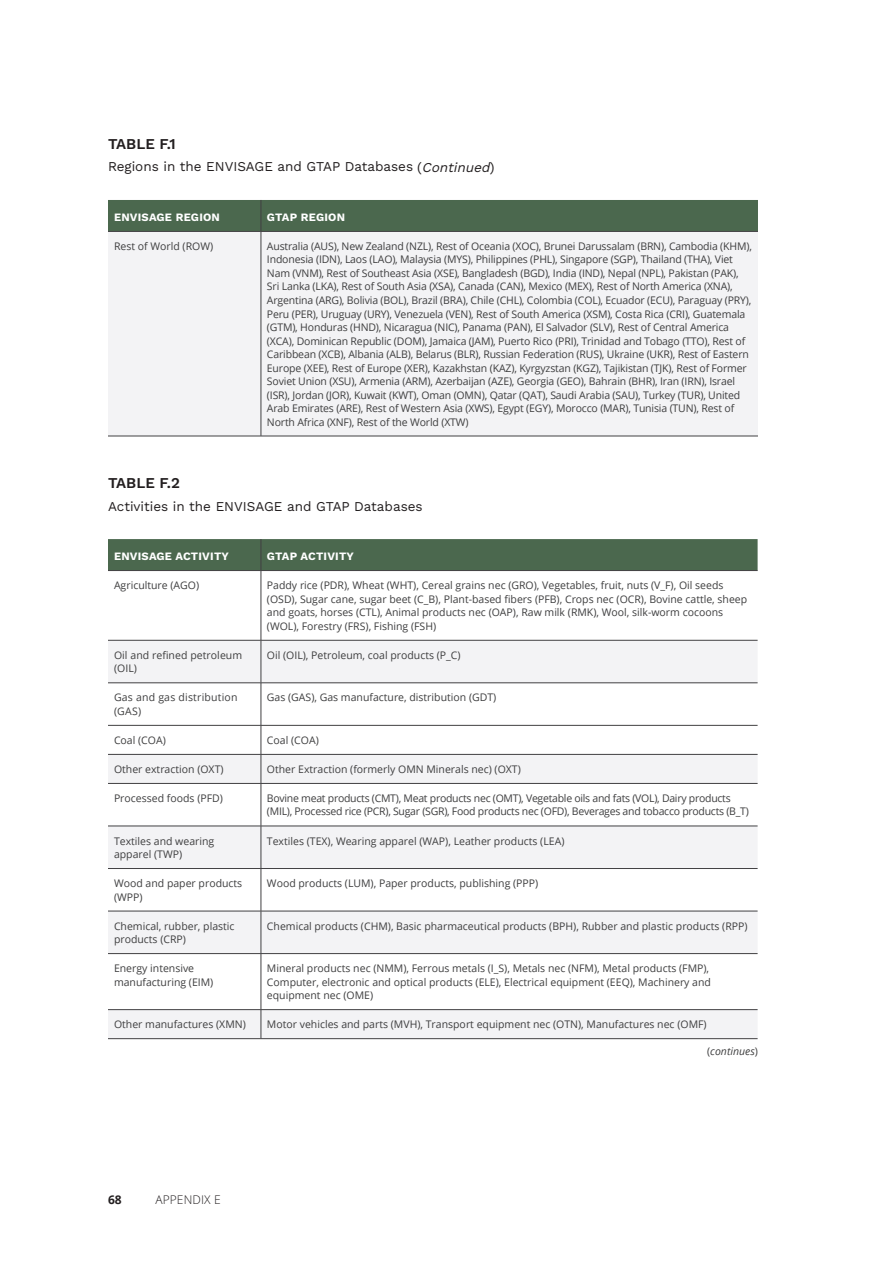
<style>
.page{position:relative;width:893px;height:1263px;background:#fff}
.page>*{position:absolute;margin:0;border:0;box-sizing:border-box;transform-origin:0 0}
.t1{font:600 15px "Work Sans";color:#231f20}
.t2{font:13.5px "Work Sans";color:#231f20}
.t3{font:300 12px "Open Sans";color:#231f20}
.t4{font:700 12px "Open Sans";color:#231f20}
.t5{font:700 11.25px "Work Sans";letter-spacing:.02em;color:#fff}
.t6{font:10.5px/13.5px "Open Sans";letter-spacing:-.015em;color:#3e3e3f}
.t7{font:10.5px/13.5px "Open Sans";letter-spacing:.005em;color:#3e3e3f}
.t8{font:10.5px/13.5px "Open Sans";letter-spacing:.02em;color:#3e3e3f}
.t9{font:italic 10.5px "Open Sans";color:#3e3e3f}
.s1{font-style:italic}
.s2{font-style:normal}
</style>
<div class="page">
<div style="left:108px;top:200px;width:650px;height:31px;background:#4b684e"></div>
<div style="left:108px;top:232px;width:650px;height:204px;background:#f3f3f5"></div>
<hr style="left:261px;top:200px;width:1px;height:31px;background:#414042">
<hr style="left:108px;top:436px;width:153px;height:1px;background:#414042">
<hr style="left:261px;top:436px;width:497px;height:1px;background:#414042">
<hr style="left:108px;top:231px;width:153px;height:1px;background:#414042">
<hr style="left:261px;top:231px;width:497px;height:1px;background:#414042">
<hr style="left:261px;top:232px;width:1px;height:204px;background:#414042">
<div style="left:108px;top:539px;width:650px;height:31px;background:#4b684e"></div>
<svg style="left:108px;top:641px;width:650px;height:397px"></svg>
<hr style="left:261px;top:539px;width:1px;height:31px;background:#414042">
<hr style="left:108px;top:570px;width:153px;height:1px;background:#414042">
<hr style="left:261px;top:570px;width:497px;height:1px;background:#414042">
<hr style="left:261px;top:571px;width:1px;height:69px;background:#414042">
<hr style="left:108px;top:640px;width:153px;height:1px;background:#414042">
<hr style="left:261px;top:640px;width:497px;height:1px;background:#414042">
<hr style="left:108px;top:682px;width:153px;height:1px;background:#414042">
<hr style="left:261px;top:682px;width:497px;height:1px;background:#414042">
<hr style="left:108px;top:754px;width:153px;height:1px;background:#414042">
<hr style="left:261px;top:754px;width:497px;height:1px;background:#414042">
<hr style="left:108px;top:783px;width:153px;height:1px;background:#414042">
<hr style="left:261px;top:783px;width:497px;height:1px;background:#414042">
<hr style="left:261px;top:640px;width:1px;height:43px;background:#414042">
<hr style="left:108px;top:826px;width:153px;height:1px;background:#414042">
<hr style="left:261px;top:826px;width:497px;height:1px;background:#414042">
<hr style="left:108px;top:868px;width:153px;height:1px;background:#414042">
<hr style="left:261px;top:868px;width:497px;height:1px;background:#414042">
<hr style="left:108px;top:911px;width:153px;height:1px;background:#414042">
<hr style="left:261px;top:911px;width:497px;height:1px;background:#414042">
<hr style="left:108px;top:953px;width:153px;height:1px;background:#414042">
<hr style="left:261px;top:953px;width:497px;height:1px;background:#414042">
<hr style="left:108px;top:1009px;width:153px;height:1px;background:#414042">
<hr style="left:261px;top:1009px;width:497px;height:1px;background:#414042">
<hr style="left:108px;top:1038px;width:153px;height:1px;background:#414042">
<hr style="left:261px;top:1038px;width:497px;height:1px;background:#414042">
<hr style="left:261px;top:683px;width:1px;height:42px;background:#414042">
<hr style="left:108px;top:725px;width:153px;height:1px;background:#414042">
<hr style="left:261px;top:725px;width:497px;height:1px;background:#414042">
<svg style="left:261px;top:725px;width:1px;height:58px"></svg>
<hr style="left:261px;top:784px;width:1px;height:42px;background:#414042">
<hr style="left:261px;top:826px;width:1px;height:42px;background:#414042">
<hr style="left:261px;top:869px;width:1px;height:42px;background:#414042">
<hr style="left:261px;top:911px;width:1px;height:42px;background:#414042">
<hr style="left:261px;top:954px;width:1px;height:55px;background:#414042">
<svg style="left:261px;top:1010px;width:1px;height:28px"></svg>
<h1 class="t1" style="left:108px;top:132px;width:69px">TABLE F.1</h1>
<p class="t2" style="left:108px;top:157px;width:388px">Regions in the ENVISAGE and GTAP Databases ( <span class="s1">Continued</span>)</p>
<p class="t5" style="left:114px;top:209px;width:107px">ENVISAGE REGION</p>
<p class="t5" style="left:267px;top:209px;width:80px">GTAP REGION</p>
<p class="t6" style="left:114px;top:239px;width:101px">Rest of World (ROW)</p>
<p class="t6" style="left:267px;top:239px;width:486px">Australia (AUS), New Zealand (NZL), Rest of Oceania (XOC), Brunei Darussalam (BRN), Cambodia (KHM), Indonesia (IDN), Laos (LAO), Malaysia (MYS), Philippines (PHL), Singapore (SGP), Thailand (THA), Viet Nam (VNM), Rest of Southeast Asia (XSE), Bangladesh (BGD), India (IND), Nepal (NPL), Pakistan (PAK), Sri Lanka (LKA), Rest of South Asia (XSA), Canada (CAN), Mexico (MEX), Rest of North America (XNA), Argentina (ARG), Bolivia (BOL), Brazil (BRA), Chile (CHL), Colombia (COL), Ecuador (ECU), Paraguay (PRY), Peru (PER), Uruguay (URY), Venezuela (VEN), Rest of South America (XSM), Costa Rica (CRI), Guatemala (GTM), Honduras (HND), Nicaragua (NIC), Panama (PAN), El Salvador (SLV), Rest of Central America (XCA), Dominican Republic (DOM), Jamaica (JAM), Puerto Rico (PRI), Trinidad and Tobago (TTO), Rest of Caribbean (XCB), Albania (ALB), Belarus (BLR), Russian Federation (RUS), Ukraine (UKR), Rest of Eastern Europe (XEE), Rest of Europe (XER), Kazakhstan (KAZ), Kyrgyzstan (KGZ), Tajikistan (TJK), Rest of Former Soviet Union (XSU), Armenia (ARM), Azerbaijan (AZE), Georgia (GEO), Bahrain (BHR), Iran (IRN), Israel (ISR), Jordan (JOR), Kuwait (KWT), Oman (OMN), Qatar (QAT), Saudi Arabia (SAU), Turkey (TUR), United Arab Emirates (ARE), Rest of Western Asia (XWS), Egypt (EGY), Morocco (MAR), Tunisia (TUN), Rest of North Africa (XNF), Rest of the World (XTW)</p>
<h1 class="t1" style="left:108px;top:472px;width:74px">TABLE F.2</h1>
<p class="t2" style="left:108px;top:496px;width:316px">Activities in the ENVISAGE and GTAP Databases</p>
<p class="t5" style="left:114px;top:548px;width:116px">ENVISAGE ACTIVITY</p>
<p class="t5" style="left:267px;top:548px;width:88px">GTAP ACTIVITY</p>
<p class="t6" style="left:114px;top:578px;width:87px">Agriculture (AGO)</p>
<p class="t6" style="left:267px;top:578px;width:482px">Paddy rice (PDR), Wheat (WHT), Cereal grains nec (GRO), Vegetables, fruit, nuts (V_F), Oil seeds (OSD), Sugar cane, sugar beet (C_B), Plant-based fibers (PFB), Crops nec (OCR), Bovine cattle, sheep and goats, horses (CTL), Animal products nec (OAP), Raw milk (RMK), Wool, silk-worm cocoons (WOL), Forestry (FRS), Fishing (FSH)</p>
<p class="t7" style="left:114px;top:648px;width:130px">Oil and refined petroleum (OIL)</p>
<p class="t6" style="left:267px;top:648px;width:195px">Oil (OIL), Petroleum, coal products (P_C)</p>
<p class="t8" style="left:114px;top:690px;width:125px">Gas and gas distribution (GAS)</p>
<p class="t6" style="left:267px;top:690px;width:231px">Gas (GAS), Gas manufacture, distribution (GDT)</p>
<p class="t6" style="left:114px;top:733px;width:53px">Coal (COA)</p>
<p class="t6" style="left:267px;top:733px;width:53px">Coal (COA)</p>
<p class="t6" style="left:114px;top:762px;width:111px">Other extraction (OXT)</p>
<p class="t6" style="left:267px;top:762px;width:255px">Other Extraction (formerly OMN Minerals nec) (OXT)</p>
<p class="t6" style="left:114px;top:791px;width:110px">Processed foods (PFD)</p>
<p class="t6" style="left:267px;top:791px;width:483px">Bovine meat products (CMT), Meat products nec (OMT), Vegetable oils and fats (VOL), Dairy products (MIL), Processed rice (PCR), Sugar (SGR), Food products nec (OFD), Beverages and tobacco products (B_T)</p>
<p class="t6" style="left:114px;top:834px;width:102px">Textiles and wearing apparel (TWP)</p>
<p class="t6" style="left:267px;top:834px;width:299px">Textiles (TEX), Wearing apparel (WAP), Leather products (LEA)</p>
<p class="t6" style="left:114px;top:876px;width:130px">Wood and paper products (WPP)</p>
<p class="t6" style="left:267px;top:876px;width:273px">Wood products (LUM), Paper products, publishing (PPP)</p>
<p class="t6" style="left:114px;top:919px;width:122px">Chemical, rubber, plastic products (CRP)</p>
<p class="t6" style="left:267px;top:919px;width:482px">Chemical products (CHM), Basic pharmaceutical products (BPH), Rubber and plastic products (RPP)</p>
<p class="t6" style="left:114px;top:961px;width:101px">Energy intensive manufacturing (EIM)</p>
<p class="t6" style="left:267px;top:961px;width:446px">Mineral products nec (NMM), Ferrous metals (I_S), Metals nec (NFM), Metal products (FMP),<br>Computer, electronic and optical products (ELE), Electrical equipment (EEQ), Machinery and equipment nec (OME)</p>
<p class="t6" style="left:114px;top:1017px;width:133px">Other manufactures (XMN)</p>
<p class="t6" style="left:267px;top:1017px;width:441px">Motor vehicles and parts (MVH), Transport equipment nec (OTN), Manufactures nec (OMF)</p>
<p class="t9" style="left:707px;top:1044px;width:52px"><span class="s2">(</span>continues<span class="s2">)</span></p>
<p class="t4" style="left:108px;top:1191px;width:15px">68</p>
<p class="t3" style="left:155px;top:1191px;width:15px">APPENDI</p>
<p class="t3" style="left:204px;top:1191px;width:18px">X E</p>
</div>
